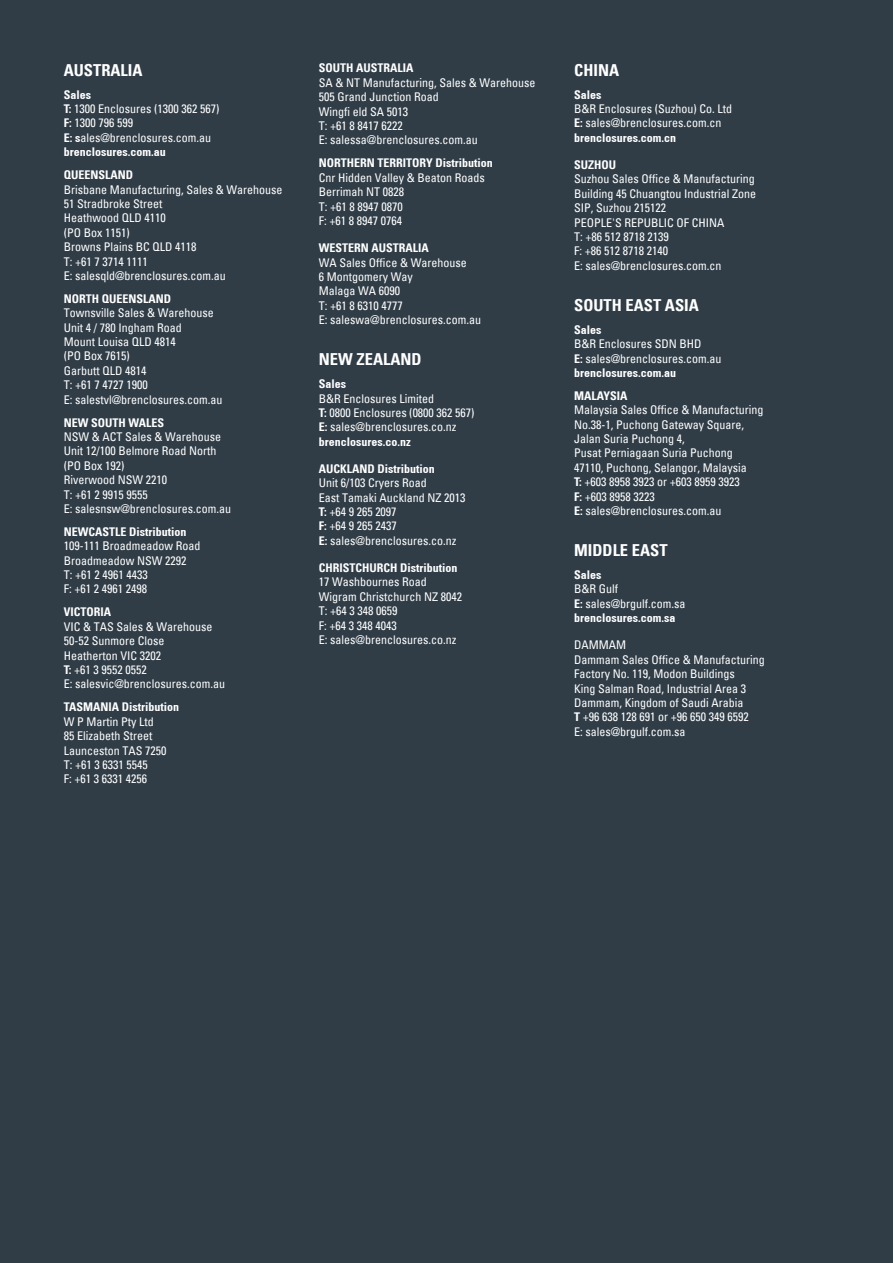
<style>
.page{position:relative;width:893px;height:1263px;background:#303d47}
.page>*{position:absolute;margin:0;border:0;box-sizing:border-box;transform-origin:0 0}
.t1{font:700 condensed 16.5px "Univers 67";color:#fff}
.Body{font:condensed 12px/14.4px "Univers";color:#fff}
.t2{font:700 condensed 12px "Univers 67";color:#fff}
.s1{font-family:"Univers 67";font-weight:700}
</style>
<div class="page">
<p class="t1" style="left:64px;top:60px;width:80px">AUSTRALIA</p>
<p class="t2" style="left:64px;top:87px;width:29px">Sales</p>
<p class="Body" style="left:64px;top:101px;width:157px"><span class="s1">T:</span> 1300 Enclosures (1300 362 567)</p>
<p class="Body" style="left:64px;top:116px;width:71px"><span class="s1">F:</span> 1300 796 599</p>
<p class="Body" style="left:64px;top:130px;width:149px"><span class="s1">E: s</span>ales@brenclosures.com.au</p>
<p class="t2" style="left:64px;top:145px;width:103px">brenclosures.com.au</p>
<p class="t2" style="left:64px;top:167px;width:71px">QUEENSLAND</p>
<p class="Body" style="left:64px;top:182px;width:220px">Brisbane Manufacturing, Sales &amp; Warehouse</p>
<p class="Body" style="left:64px;top:196px;width:100px">51 Stradbroke Street</p>
<p class="Body" style="left:64px;top:211px;width:103px">Heathwood QLD 4110</p>
<p class="Body" style="left:64px;top:225px;width:67px">(PO Box 1151)</p>
<p class="Body" style="left:64px;top:239px;width:134px">Browns Plains BC QLD 4118</p>
<p class="Body" style="left:64px;top:254px;width:85px">T: +61 7 3714 1111</p>
<p class="Body" style="left:64px;top:268px;width:164px">E: salesqld@brenclosures.com.au</p>
<p class="t2" style="left:64px;top:291px;width:109px">NORTH QUEENSLAND</p>
<p class="Body" style="left:64px;top:306px;width:151px">Townsville Sales &amp; Warehouse</p>
<p class="Body" style="left:64px;top:320px;width:119px">Unit 4 / 780 Ingham Road<br>Mount Louisa QLD 4814</p>
<p class="Body" style="left:64px;top:349px;width:67px">(PO Box 7615)</p>
<p class="Body" style="left:64px;top:363px;width:84px">Garbutt QLD 4814</p>
<p class="Body" style="left:64px;top:378px;width:85px">T: +61 7 4727 1900</p>
<p class="Body" style="left:64px;top:392px;width:160px">E: salestvl@brenclosures.com.au</p>
<p class="t2" style="left:64px;top:415px;width:102px">NEW SOUTH WALES</p>
<p class="Body" style="left:64px;top:429px;width:159px">NSW &amp; ACT Sales &amp; Warehouse</p>
<p class="Body" style="left:64px;top:444px;width:154px">Unit 12/100 Belmore Road North</p>
<p class="Body" style="left:64px;top:458px;width:62px">(PO Box 192)</p>
<p class="Body" style="left:64px;top:472px;width:105px">Riverwood NSW 2210</p>
<p class="Body" style="left:64px;top:487px;width:85px">T: +61 2 9915 9555</p>
<p class="Body" style="left:64px;top:501px;width:169px">E: salesnsw@brenclosures.com.au</p>
<p class="t2" style="left:64px;top:524px;width:124px">NEWCASTLE Distribution</p>
<p class="Body" style="left:64px;top:539px;width:138px">109-111 Broadmeadow Road</p>
<p class="Body" style="left:64px;top:553px;width:124px">Broadmeadow NSW 2292</p>
<p class="Body" style="left:64px;top:567px;width:85px">T: +61 2 4961 4433</p>
<p class="Body" style="left:64px;top:582px;width:85px">F: +61 2 4961 2498</p>
<p class="t2" style="left:64px;top:605px;width:49px">VICTORIA</p>
<p class="Body" style="left:64px;top:619px;width:150px">VIC &amp; TAS Sales &amp; Warehouse</p>
<p class="Body" style="left:64px;top:633px;width:102px">50-52 Sunmore Close</p>
<p class="Body" style="left:64px;top:648px;width:99px">Heatherton VIC 3202</p>
<p class="Body" style="left:64px;top:662px;width:85px"><span class="s1">T:</span> +61 3 9552 0552</p>
<p class="Body" style="left:64px;top:677px;width:163px">E: salesvic@brenclosures.com.au</p>
<p class="t2" style="left:64px;top:700px;width:117px">TASMANIA Distribution</p>
<p class="Body" style="left:64px;top:714px;width:91px">W P Martin Pty Ltd</p>
<p class="Body" style="left:64px;top:728px;width:90px">85 Elizabeth Street</p>
<p class="Body" style="left:64px;top:743px;width:104px">Launceston TAS 7250</p>
<p class="Body" style="left:64px;top:757px;width:85px">T: +61 3 6331 5545</p>
<p class="Body" style="left:64px;top:772px;width:85px">F: +61 3 6331 4256</p>
<p class="t2" style="left:319px;top:61px;width:96px">SOUTH AUSTRALIA</p>
<p class="Body" style="left:319px;top:75px;width:218px">SA &amp; NT Manufacturing, Sales &amp; Warehouse</p>
<p class="Body" style="left:319px;top:90px;width:121px">505 Grand Junction Road</p>
<p class="Body" style="left:319px;top:104px;width:91px">Wingfi eld SA 5013</p>
<p class="Body" style="left:319px;top:118px;width:85px">T: +61 8 8417 6222</p>
<p class="Body" style="left:319px;top:133px;width:160px">E: salessa@brenclosures.com.au</p>
<p class="t2" style="left:319px;top:156px;width:175px">NORTHERN TERRITORY Distribution</p>
<p class="Body" style="left:319px;top:170px;width:167px">Cnr Hidden Valley &amp; Beaton Roads</p>
<p class="Body" style="left:319px;top:184px;width:87px">Berrimah NT 0828</p>
<p class="Body" style="left:319px;top:199px;width:85px">T: +61 8 8947 0870</p>
<p class="Body" style="left:319px;top:213px;width:85px">F: +61 8 8947 0764</p>
<p class="t2" style="left:319px;top:240px;width:112px">WESTERN AUSTRALIA</p>
<p class="Body" style="left:319px;top:255px;width:149px">WA Sales Office &amp; Warehouse</p>
<p class="Body" style="left:319px;top:269px;width:95px">6 Montgomery Way</p>
<p class="Body" style="left:319px;top:284px;width:83px">Malaga WA 6090</p>
<p class="Body" style="left:319px;top:298px;width:85px">T: +61 8 6310 4777</p>
<p class="Body" style="left:319px;top:312px;width:164px">E: saleswa@brenclosures.com.au</p>
<p class="t1" style="left:319px;top:349px;width:104px">NEW ZEALAND</p>
<p class="t2" style="left:319px;top:376px;width:29px">Sales</p>
<p class="Body" style="left:319px;top:391px;width:117px">B&amp;R Enclosures Limited</p>
<p class="Body" style="left:319px;top:405px;width:157px"><span class="s1">T:</span> 0800 Enclosures (0800 362 567)</p>
<p class="Body" style="left:319px;top:420px;width:139px"><span class="s1">E:</span> sales@brenclosures.co.nz</p>
<p class="t2" style="left:319px;top:434px;width:93px">brenclosures.co.nz</p>
<p class="t2" style="left:319px;top:461px;width:118px">AUCKLAND Distribution</p>
<p class="Body" style="left:319px;top:476px;width:109px">Unit 6/103 Cryers Road</p>
<p class="Body" style="left:319px;top:490px;width:148px">East Tamaki Auckland NZ 2013</p>
<p class="Body" style="left:319px;top:504px;width:79px"><span class="s1">T:</span> +64 9 265 2097</p>
<p class="Body" style="left:319px;top:519px;width:79px"><span class="s1">F:</span> +64 9 265 2437</p>
<p class="Body" style="left:319px;top:533px;width:139px"><span class="s1">E:</span> sales@brenclosures.co.nz</p>
<p class="t2" style="left:319px;top:560px;width:140px">CHRISTCHURCH Distribution</p>
<p class="Body" style="left:319px;top:575px;width:109px">17 Washbournes Road</p>
<p class="Body" style="left:319px;top:589px;width:145px">Wigram Christchurch NZ 8042</p>
<p class="Body" style="left:319px;top:604px;width:80px">T: +64 3 348 0659</p>
<p class="Body" style="left:319px;top:618px;width:79px">F: +64 3 348 4043</p>
<p class="Body" style="left:319px;top:632px;width:139px">E: sales@brenclosures.co.nz</p>
<p class="t1" style="left:574px;top:60px;width:46px">CHINA</p>
<p class="t2" style="left:574px;top:87px;width:29px">Sales</p>
<p class="Body" style="left:574px;top:101px;width:159px">B&amp;R Enclosures (Suzhou) Co. Ltd</p>
<p class="Body" style="left:574px;top:116px;width:149px"><span class="s1">E:</span> sales@brenclosures.com.cn</p>
<p class="t2" style="left:574px;top:130px;width:103px">brenclosures.com.cn</p>
<p class="t2" style="left:574px;top:157px;width:43px">SUZHOU</p>
<p class="Body" style="left:574px;top:172px;width:182px">Suzhou Sales Office &amp; Manufacturing</p>
<p class="Body" style="left:574px;top:186px;width:183px">Building 45 Chuangtou Industrial Zone<br>SIP, Suzhou 215122</p>
<p class="Body" style="left:574px;top:215px;width:152px">PEOPLE'S REPUBLIC OF CHINA</p>
<p class="Body" style="left:574px;top:229px;width:96px">T: +86 512 8718 2139</p>
<p class="Body" style="left:574px;top:244px;width:95px">F: +86 512 8718 2140</p>
<p class="Body" style="left:574px;top:258px;width:149px">E: sales@brenclosures.com.cn</p>
<p class="t1" style="left:574px;top:295px;width:126px">SOUTH EAST ASIA</p>
<p class="t2" style="left:574px;top:322px;width:29px">Sales</p>
<p class="Body" style="left:574px;top:336px;width:129px">B&amp;R Enclosures SDN BHD</p>
<p class="Body" style="left:574px;top:351px;width:149px"><span class="s1">E:</span> sales@brenclosures.com.au</p>
<p class="t2" style="left:574px;top:365px;width:103px">brenclosures.com.au</p>
<p class="t2" style="left:574px;top:388px;width:55px">MALAYSIA</p>
<p class="Body" style="left:574px;top:403px;width:191px">Malaysia Sales Office &amp; Manufacturing</p>
<p class="Body" style="left:574px;top:417px;width:171px">No.38-1, Puchong Gateway Square,</p>
<p class="Body" style="left:574px;top:431px;width:160px">Jalan Suria Puchong 4,<br>Pusat Perniagaan Suria Puchong</p>
<p class="Body" style="left:574px;top:460px;width:174px">47110, Puchong, Selangor, Malaysia</p>
<p class="Body" style="left:574px;top:475px;width:167px"><span class="s1">T:</span> +603 8958 3923 or +603 8959 3923</p>
<p class="Body" style="left:574px;top:489px;width:82px"><span class="s1">F:</span> +603 8958 3223</p>
<p class="Body" style="left:574px;top:503px;width:149px"><span class="s1">E:</span> sales@brenclosures.com.au</p>
<p class="t1" style="left:574px;top:540px;width:95px">MIDDLE EAST</p>
<p class="t2" style="left:574px;top:567px;width:29px">Sales</p>
<p class="Body" style="left:574px;top:582px;width:46px">B&amp;R Gulf</p>
<p class="Body" style="left:574px;top:596px;width:113px"><span class="s1">E:</span> sales@brgulf.com.sa</p>
<p class="t2" style="left:574px;top:611px;width:103px">brenclosures.com.sa</p>
<p class="Body" style="left:574px;top:638px;width:53px">DAMMAM</p>
<p class="Body" style="left:574px;top:652px;width:192px">Dammam Sales Office &amp; Manufacturing</p>
<p class="Body" style="left:574px;top:666px;width:162px">Factory No. 119, Modon Buildings</p>
<p class="Body" style="left:574px;top:681px;width:173px">King Salman Road, Industrial Area 3</p>
<p class="Body" style="left:574px;top:695px;width:176px">Dammam, Kingdom of Saudi Arabia<br><span class="s1">T</span> +96 638 128 691 or +96 650 349 6592<br>E: sales@brgulf.com.sa</p>
</div>
